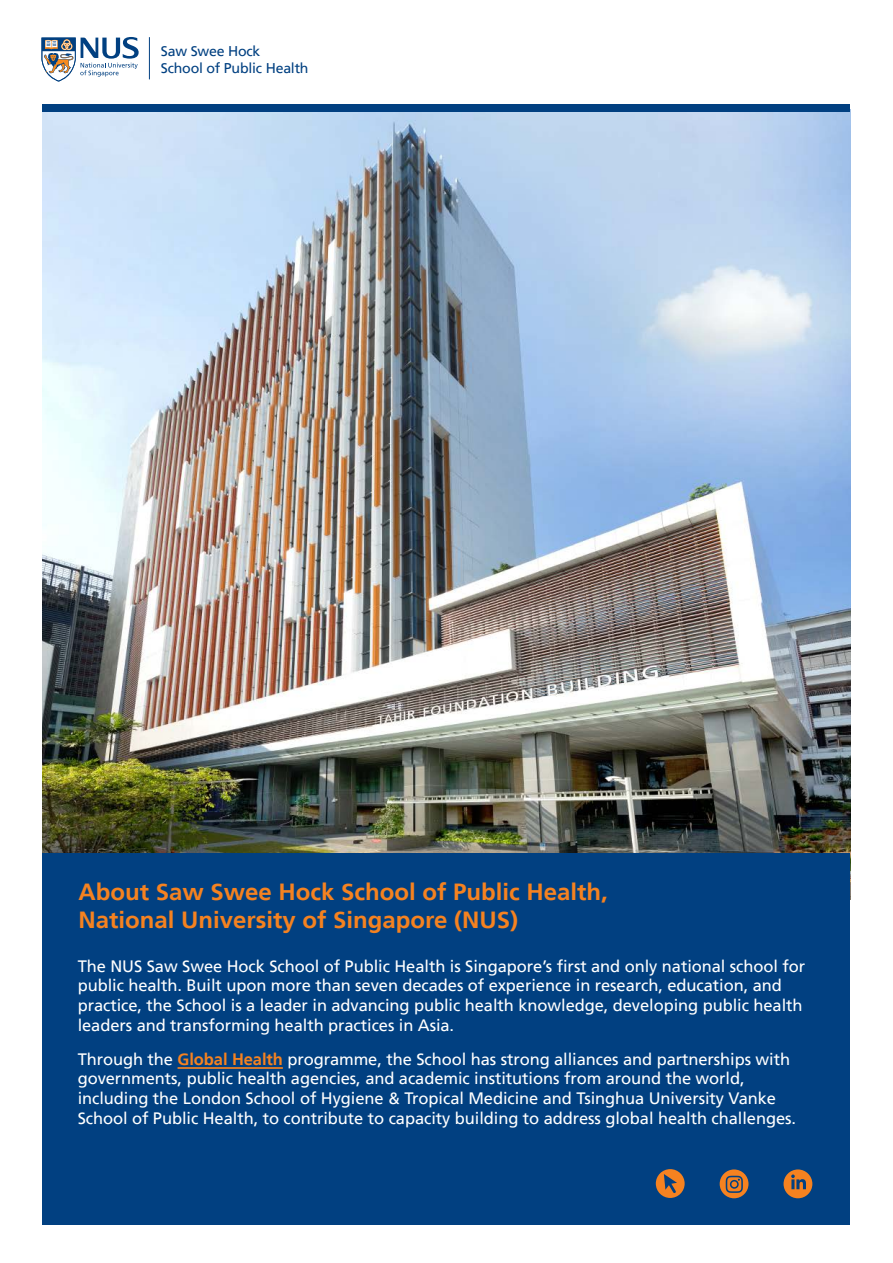
<style>
.page{position:relative;width:893px;height:1263px;background:#fff}
.page>*{position:absolute;margin:0;border:0;box-sizing:border-box;transform-origin:0 0}
.t1{font:700 23.4px/28px "Frutiger LT";color:#f58220}
.t2{font:16.5px/19.8px "Frutiger LT";letter-spacing:-.005em;color:#fff}
.t3{font:14.1px/17px "Frutiger LT";letter-spacing:-.015em;color:#014081}
.s1{font-weight:700;color:#f58220}
</style>
<div class="page">
<img style="left:43px;top:112px;width:807px;height:741px">
<svg style="left:41px;top:37px;width:98px;height:45px"></svg>
<hr style="left:149px;top:37px;width:1px;height:42px;background:#014081">
<div style="left:43px;top:104px;width:807px;height:8px;background:#014081"></div>
<div style="left:43px;top:853px;width:807px;height:371px;background:#014081"></div>
<hr style="left:178px;top:1067px;width:105px;height:2px;background:#f58220">
<svg style="left:656px;top:1169px;width:29px;height:29px"></svg>
<svg style="left:720px;top:1169px;width:28px;height:29px"></svg>
<svg style="left:783px;top:1169px;width:29px;height:29px"></svg>
<p class="t3" style="left:161px;top:42px;width:149px">Saw Swee Hock<br>School of Public Health</p>
<h1 class="t1" style="left:78px;top:878px;width:531px">About Saw Swee Hock School of Public Health,<br>National University of Singapore (NUS)</h1>
<p class="t2" style="left:78px;top:956px;width:729px">The NUS Saw Swee Hock School of Public Health is Singapore’s first and only national school for public health. Built upon more than seven decades of experience in research, education, and practice, the School is a leader in advancing public health knowledge, developing public health leaders and transforming health practices in Asia.</p>
<p class="t2" style="left:78px;top:1049px;width:720px">Through the <span class="s1">Global Health</span> programme, the School has strong alliances and partnerships with governments, public health agencies, and academic institutions from around the world, including the London School of Hygiene &amp; Tropical Medicine and Tsinghua University Vanke School of Public Health, to contribute to capacity building to address global health challenges.</p>
</div>
